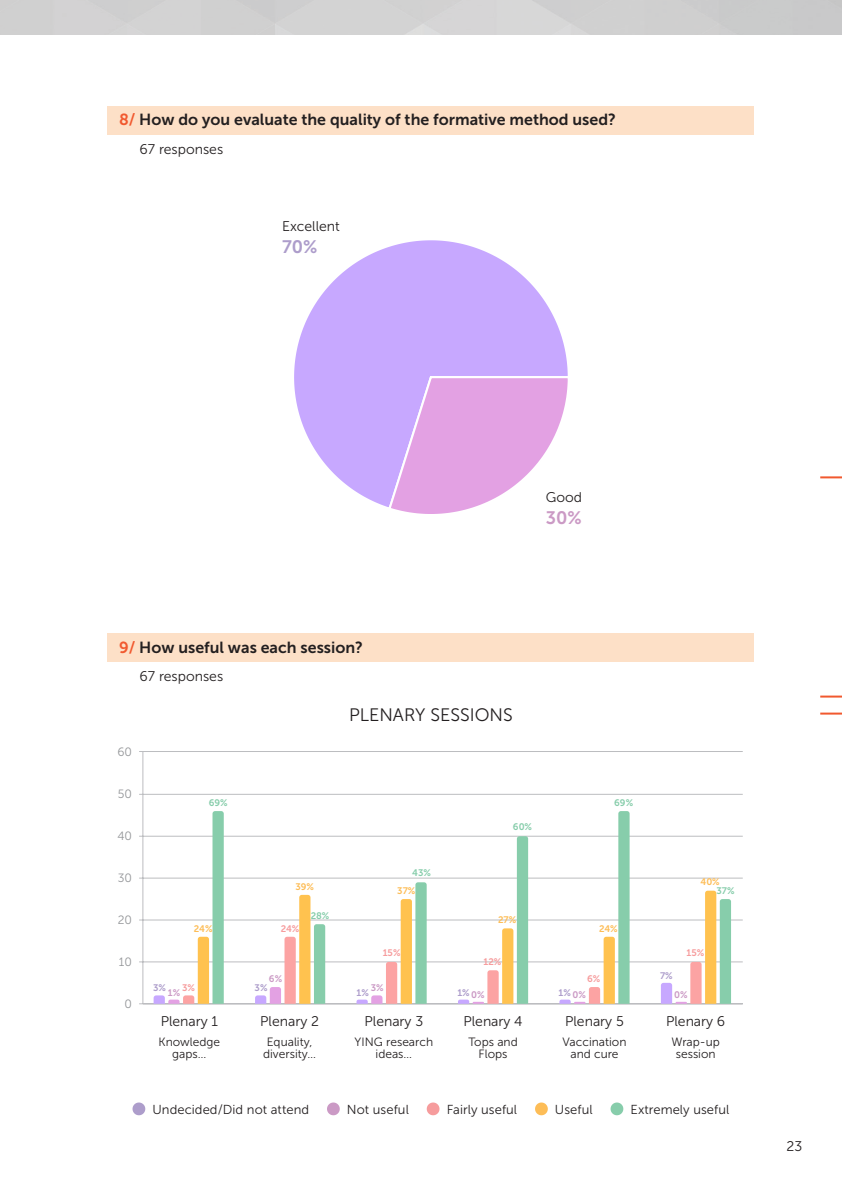
<style>
.page{position:relative;width:842px;height:1191px;background:#fff}
.page>*{position:absolute;margin:0;border:0;box-sizing:border-box;transform-origin:0 0}
.t1{font:18px "Museo Sans 300";color:#231f20}
.t2{font:18px "Museo Sans 700";color:#ad9dcb}
.t3{font:18px "Museo Sans 700";color:#cb9ac5}
.t4{font:16px "Museo Sans 700";color:#231f20}
.t5{font:14px "Museo Sans 300";color:#231f20}
.t6{font:13px "Museo Sans 300";letter-spacing:.005em;color:#231f20}
.t7{font:12px "Museo Sans 300";color:#231f20}
.t8{font:12px "Museo Sans 300";color:#939598}
.t9{font:9.4px "Museo Sans 700";color:#fdbd57}
.t10{font:9.4px "Museo Sans 700";color:#87cdab}
.t11{font:9.4px "Museo Sans 700";color:#f69c9d}
.t12{font:9.4px "Museo Sans 700";color:#ad9dcb}
.t13{font:9.4px "Museo Sans 700";color:#cb9ac5}
.s1{color:#f1592f}
</style>
<div class="page">
<hr style="left:820px;top:476px;width:22px;height:2px;background:#f1592f">
<hr style="left:820px;top:695px;width:22px;height:2px;background:#f1592f">
<hr style="left:820px;top:712px;width:22px;height:2px;background:#f1592f">
<hr style="left:139px;top:751px;width:604px;height:1px;background:#bcbdc0">
<div style="left:108px;top:106px;width:646px;height:29px;background:#fde0c7"></div>
<div style="left:108px;top:634px;width:646px;height:28px;background:#fde0c7"></div>
<svg style="left:294px;top:240px;width:274px;height:267px"></svg>
<svg style="left:334px;top:246px;width:18px;height:23px"></svg>
<svg style="left:387px;top:375px;width:181px;height:139px"></svg>
<hr style="left:143px;top:961px;width:600px;height:1px;background:#bcbdc0">
<hr style="left:143px;top:919px;width:600px;height:1px;background:#bcbdc0">
<hr style="left:143px;top:877px;width:600px;height:1px;background:#bcbdc0">
<hr style="left:143px;top:836px;width:600px;height:1px;background:#bcbdc0">
<hr style="left:143px;top:794px;width:600px;height:1px;background:#bcbdc0">
<hr style="left:143px;top:1003px;width:600px;height:1px;background:#bcbdc0">
<hr style="left:143px;top:752px;width:1px;height:251px;background:#bcbdc0">
<svg style="left:154px;top:811px;width:70px;height:192px"></svg>
<svg style="left:255px;top:895px;width:70px;height:108px"></svg>
<svg style="left:356px;top:882px;width:71px;height:121px"></svg>
<svg style="left:458px;top:836px;width:70px;height:167px"></svg>
<svg style="left:559px;top:811px;width:71px;height:192px"></svg>
<svg style="left:661px;top:890px;width:70px;height:113px"></svg>
<svg style="left:133px;top:1102px;width:12px;height:13px"></svg>
<svg style="left:327px;top:1102px;width:13px;height:13px"></svg>
<svg style="left:427px;top:1102px;width:12px;height:13px"></svg>
<svg style="left:535px;top:1102px;width:13px;height:13px"></svg>
<svg style="left:610px;top:1102px;width:13px;height:13px"></svg>
<p class="t4" style="left:119px;top:111px;width:498px"><span class="s1">8/</span> How do you evaluate the quality of the formative method used?</p>
<p class="t5" style="left:140px;top:141px;width:85px">67 responses</p>
<p class="t5" style="left:282px;top:219px;width:59px">Excellent</p>
<p class="t2" style="left:282px;top:237px;width:37px">70%</p>
<p class="t5" style="left:546px;top:489px;width:38px">Good</p>
<p class="t3" style="left:546px;top:508px;width:37px">30%</p>
<p class="t4" style="left:119px;top:638px;width:245px"><span class="s1">9/</span> How useful was each session?</p>
<p class="t5" style="left:140px;top:669px;width:85px">67 responses</p>
<p class="t1" style="left:349px;top:705px;width:165px">PLENARY SESSIONS</p>
<p class="t8" style="left:117px;top:745px;width:16px">60</p>
<p class="t8" style="left:118px;top:787px;width:16px">50</p>
<p class="t8" style="left:117px;top:829px;width:16px">40</p>
<p class="t8" style="left:118px;top:871px;width:16px">30</p>
<p class="t8" style="left:118px;top:913px;width:16px">20</p>
<p class="t8" style="left:119px;top:955px;width:15px">10</p>
<p class="t8" style="left:125px;top:997px;width:9px">0</p>
<p class="t10" style="left:209px;top:798px;width:20px">69%</p>
<p class="t10" style="left:614px;top:798px;width:20px">69%</p>
<p class="t10" style="left:513px;top:821px;width:21px">60%</p>
<p class="t10" style="left:412px;top:868px;width:20px">43%</p>
<p class="t9" style="left:295px;top:881px;width:20px">39%</p>
<p class="t9" style="left:397px;top:885px;width:20px">37%</p>
<p class="t9" style="left:700px;top:877px;width:21px">40%</p>
<p class="t10" style="left:716px;top:885px;width:20px">37%</p>
<p class="t9" style="left:194px;top:923px;width:20px">24%</p>
<p class="t11" style="left:281px;top:923px;width:20px">24%</p>
<p class="t10" style="left:311px;top:910px;width:20px">28%</p>
<p class="t9" style="left:498px;top:914px;width:20px">27%</p>
<p class="t9" style="left:599px;top:923px;width:20px">24%</p>
<p class="t11" style="left:383px;top:948px;width:19px">15%</p>
<p class="t11" style="left:686px;top:948px;width:19px">15%</p>
<p class="t11" style="left:484px;top:957px;width:19px">12%</p>
<p class="t13" style="left:269px;top:973px;width:15px">6%</p>
<p class="t12" style="left:153px;top:982px;width:14px">3%</p>
<p class="t12" style="left:255px;top:982px;width:14px">3%</p>
<p class="t11" style="left:182px;top:982px;width:14px">3%</p>
<p class="t13" style="left:168px;top:987px;width:14px">1%</p>
<p class="t11" style="left:587px;top:973px;width:15px">6%</p>
<p class="t12" style="left:660px;top:970px;width:14px">7%</p>
<p class="t13" style="left:371px;top:982px;width:14px">3%</p>
<p class="t12" style="left:356px;top:987px;width:14px">1%</p>
<p class="t12" style="left:457px;top:987px;width:14px">1%</p>
<p class="t12" style="left:559px;top:987px;width:14px">1%</p>
<p class="t13" style="left:471px;top:989px;width:15px">0%</p>
<p class="t13" style="left:572px;top:989px;width:15px">0%</p>
<p class="t13" style="left:674px;top:989px;width:15px">0%</p>
<p class="t5" style="left:161px;top:1013px;width:59px">Plenary 1</p>
<p class="t7" style="left:159px;top:1035px;width:63px">Knowledge</p>
<p class="t7" style="left:172px;top:1047px;width:36px">gaps…</p>
<p class="t5" style="left:260px;top:1013px;width:60px">Plenary 2</p>
<p class="t7" style="left:267px;top:1035px;width:47px">Equality,</p>
<p class="t7" style="left:263px;top:1047px;width:54px">diversity…</p>
<p class="t5" style="left:364px;top:1013px;width:60px">Plenary 3</p>
<p class="t7" style="left:355px;top:1035px;width:80px">YING research</p>
<p class="t7" style="left:376px;top:1047px;width:38px">ideas…</p>
<p class="t5" style="left:463px;top:1013px;width:61px">Plenary 4</p>
<p class="t7" style="left:468px;top:1035px;width:51px">Tops and</p>
<p class="t7" style="left:479px;top:1047px;width:30px">Flops</p>
<p class="t5" style="left:565px;top:1013px;width:60px">Plenary 5</p>
<p class="t7" style="left:562px;top:1035px;width:66px">Vaccination</p>
<p class="t7" style="left:570px;top:1047px;width:50px">and cure</p>
<p class="t5" style="left:666px;top:1013px;width:61px">Plenary 6</p>
<p class="t7" style="left:671px;top:1035px;width:50px">Wrap-up</p>
<p class="t7" style="left:676px;top:1047px;width:41px">session</p>
<p class="t6" style="left:152px;top:1102px;width:158px">Undecided/Did not attend</p>
<p class="t6" style="left:347px;top:1102px;width:63px">Not useful</p>
<p class="t6" style="left:447px;top:1102px;width:72px">Fairly useful</p>
<p class="t6" style="left:555px;top:1102px;width:39px">Useful</p>
<p class="t6" style="left:630px;top:1102px;width:100px">Extremely useful</p>
<p class="t5" style="left:786px;top:1139px;width:17px">23</p>
</div>
